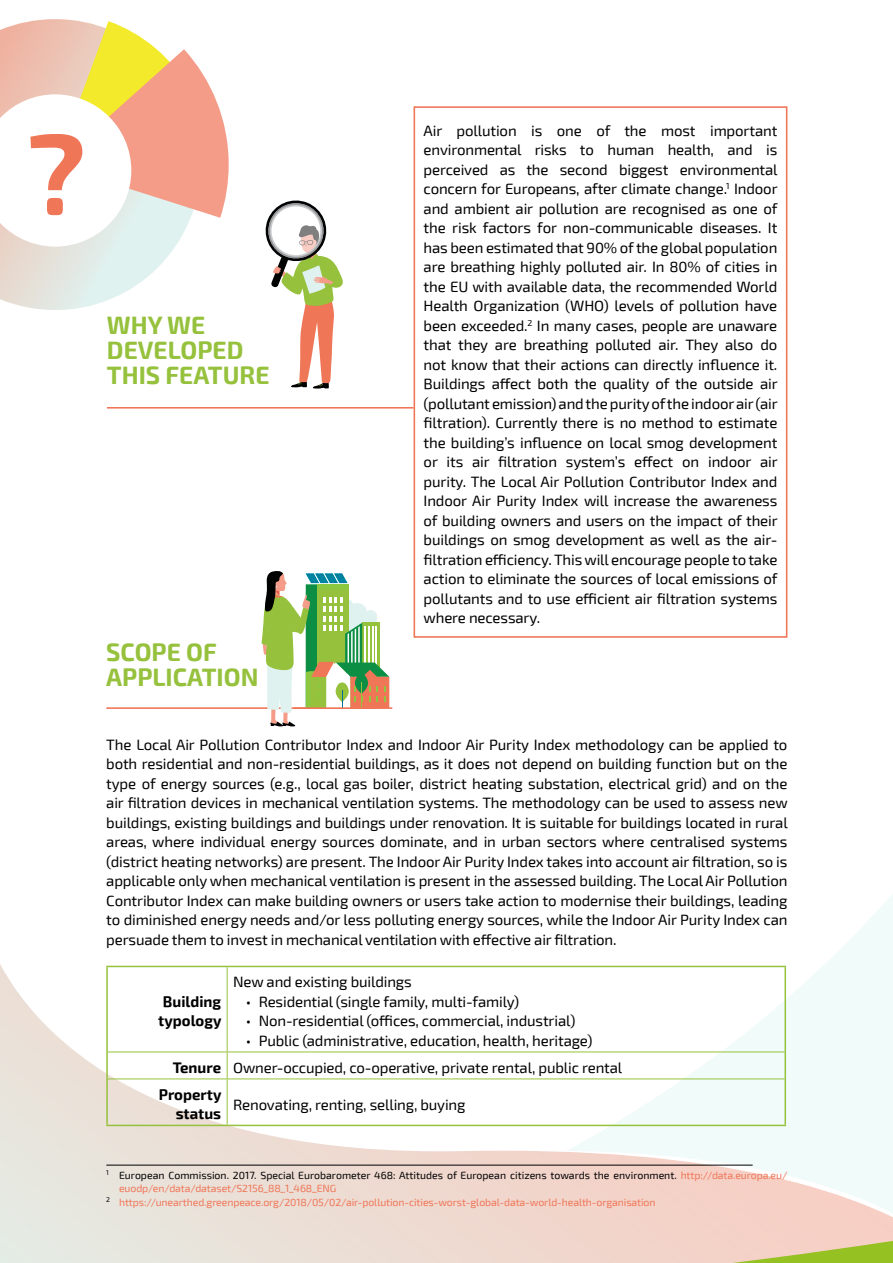
<style>
.page{position:relative;width:893px;height:1263px;background:#fff}
.page>*{position:absolute;margin:0;border:0;box-sizing:border-box;transform-origin:0 0}
.TITEL{font:700 114px "Exo 2";color:#f07658}
.TITEL-2{font:700 24.6px/25.3px "Exo 2";color:#96c13d}
.BROOD{font:15px/19.5px "Exo 2";letter-spacing:-.01em;color:#000;text-align:justify}
.FIGUREN_titel{font:700 15px/19.5px "Exo 2";color:#000;text-align:center}
.voetnoot{font:10.5px/13.5px "Exo 2";color:#000}
.voetnoot-2{font:10.5px "Exo 2";letter-spacing:-.01em;color:#f07658}
.s1{color:#f07658}
</style>
<div class="page">
<svg style="left:106px;top:930px;width:787px;height:333px"></svg>
<img style="left:0;top:1087px;width:234px;height:176px">
<img style="left:232px;top:1127px;width:178px;height:136px">
<img style="left:409px;top:1151px;width:389px;height:32px">
<img style="left:91px;top:1063px;width:41px;height:25px">
<img style="left:0;top:994px;width:46px;height:31px">
<img style="left:0;top:964px;width:19px;height:30px">
<svg style="left:628px;top:1166px;width:265px;height:97px;background:#eed6c3"></svg>
<svg style="left:0;top:19px;width:175px;height:291px"></svg>
<svg style="left:0;top:21px;width:229px;height:226px"></svg>
<hr style="left:106px;top:707px;width:269px;height:2px;background:#f07658">
<hr style="left:107px;top:407px;width:307px;height:2px;background:#f07658">
<svg style="left:265px;top:200px;width:78px;height:189px"></svg>
<div style="left:414px;top:106px;width:373px;height:532px;border:2px solid #f07658"></div>
<hr style="left:106px;top:1165px;width:647px;height:1px;background:#000">
<hr style="left:227px;top:967px;width:1px;height:84px;background:#96c13d">
<hr style="left:108px;top:1051px;width:119px;height:1px;background:#96c13d">
<hr style="left:227px;top:1051px;width:557px;height:1px;background:#96c13d">
<svg style="left:227px;top:1052px;width:1px;height:26px"></svg>
<hr style="left:108px;top:1078px;width:119px;height:1px;background:#96c13d">
<hr style="left:227px;top:1078px;width:557px;height:1px;background:#96c13d">
<hr style="left:227px;top:1079px;width:1px;height:46px;background:#96c13d">
<hr style="left:106px;top:967px;width:2px;height:85px;background:#96c13d">
<hr style="left:106px;top:966px;width:121px;height:1px;background:#96c13d">
<hr style="left:227px;top:966px;width:559px;height:1px;background:#96c13d">
<hr style="left:784px;top:967px;width:2px;height:85px;background:#96c13d">
<hr style="left:106px;top:1052px;width:2px;height:27px;background:#96c13d">
<hr style="left:784px;top:1052px;width:2px;height:27px;background:#96c13d">
<hr style="left:106px;top:1079px;width:2px;height:46px;background:#96c13d">
<hr style="left:784px;top:1079px;width:2px;height:46px;background:#96c13d">
<hr style="left:106px;top:1125px;width:121px;height:1px;background:#96c13d">
<hr style="left:227px;top:1125px;width:559px;height:1px;background:#96c13d">
<svg style="left:261px;top:571px;width:128px;height:156px"></svg>
<hr style="left:293px;top:707px;width:99px;height:2px;background:#f07658">
<p class="TITEL" style="left:27px;top:90px;width:60px">?</p>
<p class="TITEL-2" style="left:107px;top:311px;width:164px">WHY WE<br>DEVELOPED<br>THIS FEATURE</p>
<p class="TITEL-2" style="left:106px;top:638px;width:154px">SCOPE OF<br>APPLICATION</p>
<p class="BROOD" style="left:424px;top:120px;width:356px">Air pollution is one of the most important environmental risks to human health, and is perceived as the second biggest environmental concern for Europeans, after climate change.<sup>1</sup> Indoor and ambient air pollution are recognised as one of the risk factors for non-communicable diseases. It has been estimated that 90% of the global population are breathing highly polluted air. In 80% of cities in the EU with available data, the recommended World Health Organization (WHO) levels of pollution have been exceeded.<sup>2</sup> In many cases, people are unaware that they are breathing polluted air. They also do not know that their actions can directly influence it.<br>Buildings affect both the quality of the outside air (pollutant emission) and the purity of the indoor air (air filtration). Currently there is no method to estimate the building’s influence on local smog development or its air filtration system’s effect on indoor air purity. The Local Air Pollution Contributor Index and Indoor Air Purity Index will increase the awareness of building owners and users on the impact of their buildings on smog development as well as the air&shy;filtration efficiency. This will encourage people to take action to eliminate the sources of local emissions of pollutants and to use efficient air filtration systems where necessary.</p>
<p class="BROOD" style="left:106px;top:734px;width:683px">The Local Air Pollution Contributor Index and Indoor Air Purity Index methodology can be applied to both residential and non-residential buildings, as it does not depend on building function but on the type of energy sources (e.g., local gas boiler, district heating substation, electrical grid) and on the air filtration devices in mechanical ventilation systems. The methodology can be used to assess new buildings, existing buildings and buildings under renovation. It is suitable for buildings located in rural areas, where individual energy sources dominate, and in urban sectors where centralised systems (district heating networks) are present. The Indoor Air Purity Index takes into account air filtration, so is applicable only when mechanical ventilation is present in the assessed building. The Local Air Pollution Contributor Index can make building owners or users take action to modernise their buildings, leading to diminished energy needs and/or less polluting energy sources, while the Indoor Air Purity Index can persuade them to invest in mechanical ventilation with effective air filtration.</p>
<p class="FIGUREN_titel" style="left:158px;top:991px;width:65px">Building typology</p>
<p class="BROOD" style="left:233px;top:972px;width:180px">New and existing buildings</p>
<p class="BROOD" style="left:246px;top:991px;width:275px">• Residential (single family, multi-family)</p>
<p class="BROOD" style="left:246px;top:1011px;width:331px">• Non-residential (offices, commercial, industrial)</p>
<p class="BROOD" style="left:246px;top:1030px;width:348px">• Public (administrative, education, health, heritage)</p>
<p class="FIGUREN_titel" style="left:173px;top:1057px;width:50px">Tenure</p>
<p class="BROOD" style="left:233px;top:1057px;width:391px">Owner-occupied, co-operative, private rental, public rental</p>
<p class="FIGUREN_titel" style="left:159px;top:1084px;width:64px;text-align:right">Property status</p>
<p class="BROOD" style="left:233px;top:1094px;width:234px">Renovating, renting, selling, buying</p>
<p class="voetnoot" style="left:119px;top:1168px;width:670px;text-indent:-13px"><sup>1</sup> European Commission. 2017. Special Eurobarometer 468: Attitudes of European citizens towards the environment. <span class="s1">http://data.europa.eu/ euodp/en/data/dataset/S2156_88_1_468_ENG</span></p>
<p class="voetnoot-2" style="left:106px;top:1194px;width:551px"><sup>2</sup> https://unearthed.greenpeace.org/2018/05/02/air-pollution-cities-worst-global-data-world-health-organisation</p>
</div>
